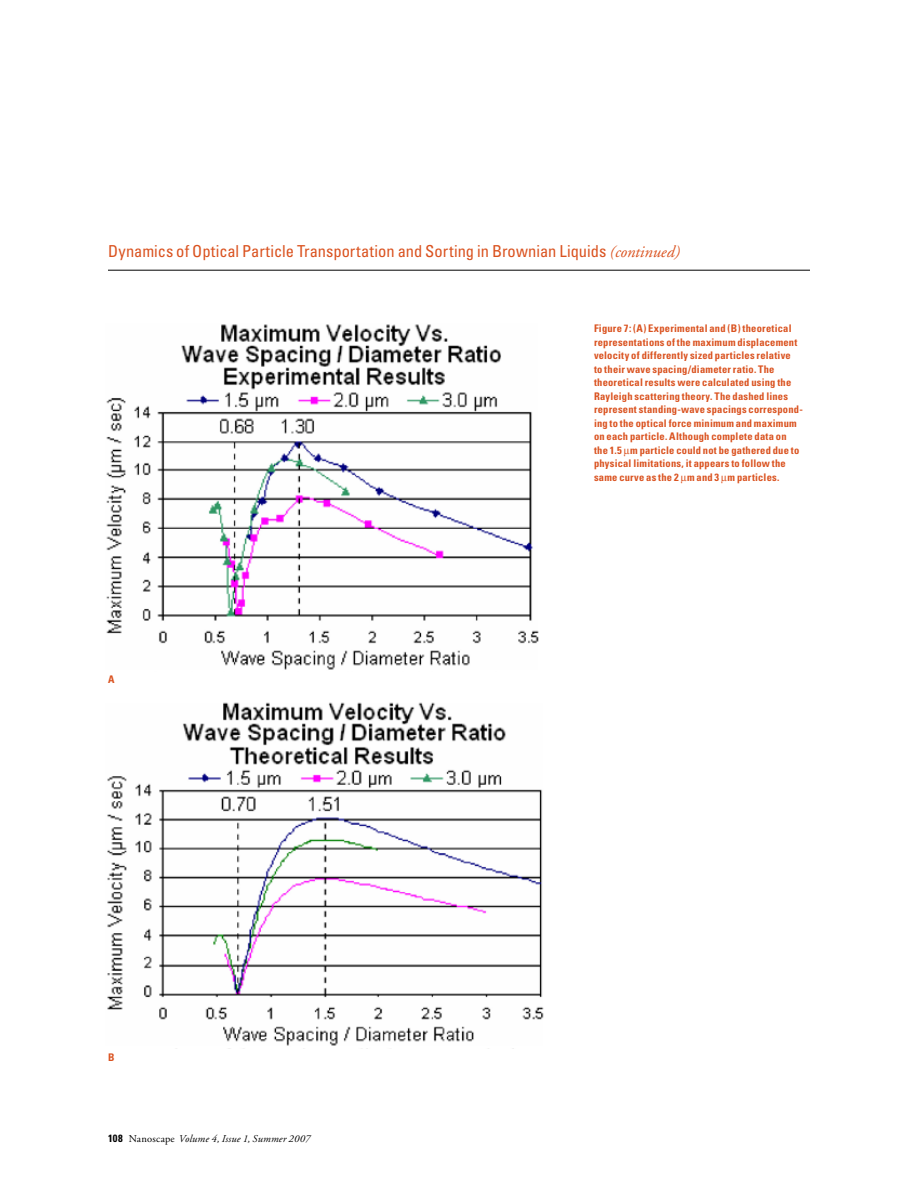
<style>
.page{position:relative;width:918px;height:1188px;background:#fff}
.page>*{position:absolute;margin:0;border:0;box-sizing:border-box;transform-origin:0 0}
.t1{font:condensed 16.5px "Univers";color:#da521f}
.t2{font:700 condensed 10.5px/13.5px "Univers";letter-spacing:.02em;color:#da521f}
.t3{font:italic 10.5px "Adobe Garamond";letter-spacing:.015em;color:#000}
.s1{font-family:"Adobe Garamond";font-style:italic;font-stretch:normal}
.s2{font-family:"Univers";font-weight:700;font-style:normal;font-stretch:condensed}
.s3{font-style:normal}
</style>
<div class="page">
<hr style="left:108px;top:270px;width:702px;height:1px;background:#000">
<img style="left:106px;top:324px;width:433px;height:346px">
<img style="left:107px;top:702px;width:437px;height:344px">
<h1 class="t1" style="left:108px;top:240px;width:573px">Dynamics of Optical Particle Transportation and Sorting in Brownian Liquids <span class="s1">(continued)</span></h1>
<p class="t2" style="left:108px;top:673px;width:8px">A</p>
<p class="t2" style="left:108px;top:1051px;width:8px">B</p>
<p class="t3" style="left:108px;top:1133px;width:204px"><span class="s2">108</span> <span class="s3">Nanoscape</span> Volume 4, Issue 1, Summer 2007</p>
<p class="t2" style="left:594px;top:322px;width:210px">Figure 7: (A) Experimental and (B) theoretical representations of the maximum displacement velocity of differently sized particles relative<br>to their wave spacing/diameter ratio. The theoretical results were calculated using the Rayleigh scattering theory. The dashed lines represent standing-wave spacings correspond&shy;ing to the optical force minimum and maximum on each particle. Although complete data on the 1.5 m particle could not be gathered due to physical limitations, it appears to follow the same curve as the 2 m and 3 m particles.</p>
</div>
